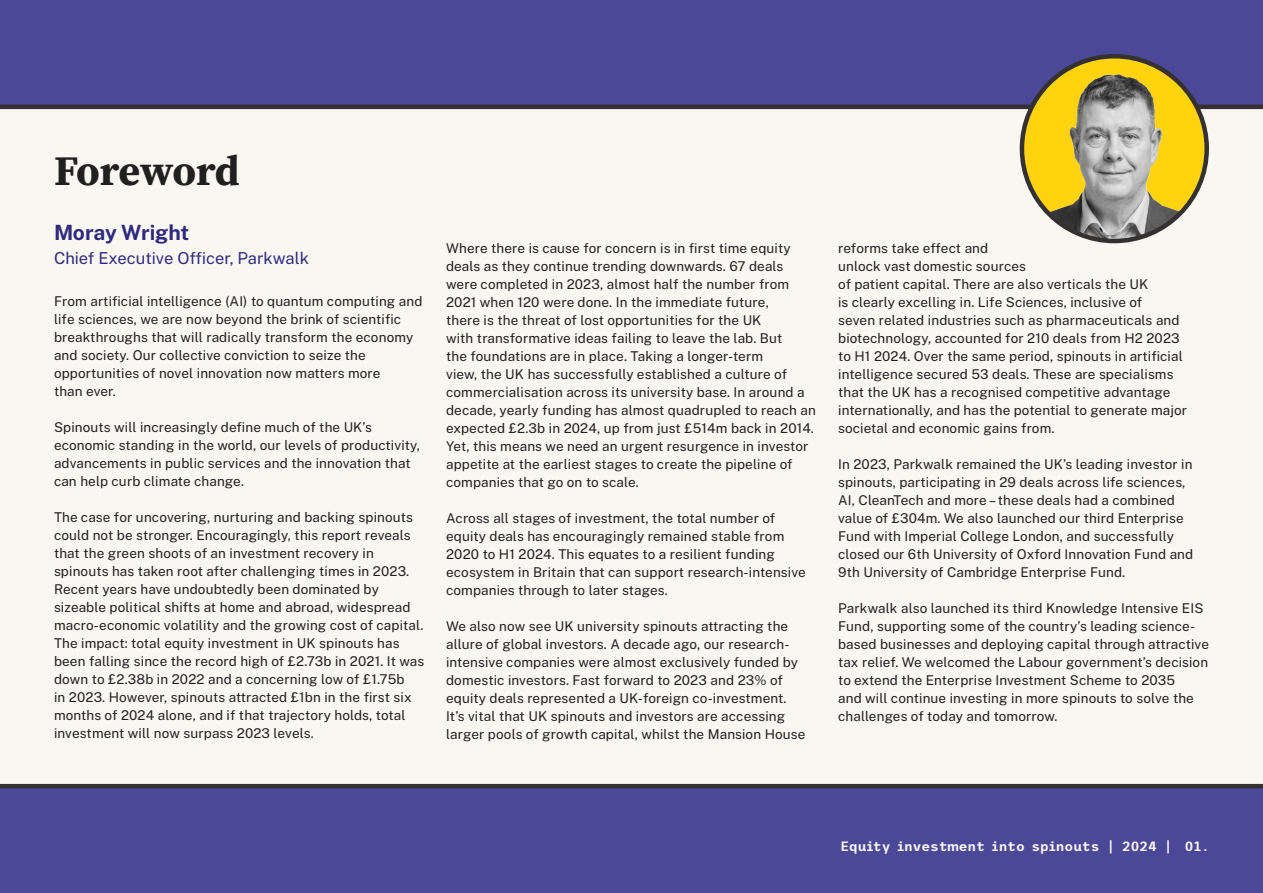
<style>
.page{position:relative;width:1263px;height:893px;background:#4b4897}
.page>*{position:absolute;margin:0;border:0;box-sizing:border-box;transform-origin:0 0}
.t1{font:700 42px "Source Serif Pro";letter-spacing:-.015em;color:#202020}
.t2{font:700 21px "Public Sans";letter-spacing:-.01em;color:#302a7e}
.t3{font:16.5px "Public Sans";color:#302a7e}
.t4{font:13.5px/18px "Public Sans";letter-spacing:.01em;color:#202020}
.t5{font:600 13.5px "Trispace";color:#f9f7f2}
</style>
<div class="page">
<div style="left:0;top:105px;width:1263px;height:683px;background:#f9f7f2"></div>
<img style="left:1022px;top:56px;width:185px;height:185px;border-radius:92px">
<div style="left:1020px;top:54px;width:189px;height:189px;border:4px solid #343230;border-radius:50%"></div>
<h1 class="t1" style="left:54px;top:142px;width:187px">Foreword</h1>
<h2 class="t2" style="left:54px;top:217px;width:137px">Moray Wright</h2>
<p class="t3" style="left:54px;top:247px;width:256px">Chief Executive Officer, Parkwalk</p>
<p class="t4" style="left:54px;top:292px;width:370px">From artificial intelligence (AI) to quantum computing and life sciences, we are now beyond the brink of scientific breakthroughs that will radically transform the economy and society. Our collective conviction to seize the opportunities of novel innovation now matters more<br>than ever.</p>
<p class="t4" style="left:54px;top:418px;width:368px">Spinouts will increasingly define much of the UK’s economic standing in the world, our levels of productivity, advancements in public services and the innovation that can help curb climate change.</p>
<p class="t4" style="left:54px;top:508px;width:372px">The case for uncovering, nurturing and backing spinouts could not be stronger. Encouragingly, this report reveals that the green shoots of an investment recovery in spinouts has taken root after challenging times in 2023.<br>Recent years have undoubtedly been dominated by sizeable political shifts at home and abroad, widespread macro-economic volatility and the growing cost of capital.<br>The impact: total equity investment in UK spinouts has been falling since the record high of £2.73b in 2021. It was down to £2.38b in 2022 and a concerning low of £1.75b<br>in 2023. However, spinouts attracted £1bn in the first six months of 2024 alone, and if that trajectory holds, total investment will now surpass 2023 levels.</p>
<p class="t4" style="left:446px;top:238px;width:371px">Where there is cause for concern is in first time equity deals as they continue trending downwards. 67 deals were completed in 2023, almost half the number from 2021 when 120 were done. In the immediate future,<br>there is the threat of lost opportunities for the UK<br>with transformative ideas failing to leave the lab. But<br>the foundations are in place. Taking a longer-term<br>view, the UK has successfully established a culture of commercialisation across its university base. In around a decade, yearly funding has almost quadrupled to reach an expected £2.3b in 2024, up from just £514m back in 2014.<br>Yet, this means we need an urgent resurgence in investor appetite at the earliest stages to create the pipeline of companies that go on to scale.</p>
<p class="t4" style="left:446px;top:508px;width:361px">Across all stages of investment, the total number of equity deals has encouragingly remained stable from 2020 to H1 2024. This equates to a resilient funding ecosystem in Britain that can support research-intensive companies through to later stages.</p>
<p class="t4" style="left:446px;top:616px;width:361px">We also now see UK university spinouts attracting the allure of global investors. A decade ago, our research&shy;intensive companies were almost exclusively funded by domestic investors. Fast forward to 2023 and 23% of equity deals represented a UK-foreign co-investment.<br>It’s vital that UK spinouts and investors are accessing larger pools of growth capital, whilst the Mansion House</p>
<p class="t4" style="left:838px;top:238px;width:350px">reforms take effect and<br>unlock vast domestic sources<br>of patient capital. There are also verticals the UK<br>is clearly excelling in. Life Sciences, inclusive of<br>seven related industries such as pharmaceuticals and biotechnology, accounted for 210 deals from H2 2023 to H1 2024. Over the same period, spinouts in artificial intelligence secured 53 deals. These are specialisms that the UK has a recognised competitive advantage internationally, and has the potential to generate major societal and economic gains from.</p>
<p class="t4" style="left:838px;top:454px;width:357px">In 2023, Parkwalk remained the UK’s leading investor in spinouts, participating in 29 deals across life sciences, AI, CleanTech and more – these deals had a combined value of £304m. We also launched our third Enterprise Fund with Imperial College London, and successfully closed our 6th University of Oxford Innovation Fund and 9th University of Cambridge Enterprise Fund.</p>
<p class="t4" style="left:838px;top:598px;width:372px">Parkwalk also launched its third Knowledge Intensive EIS Fund, supporting some of the country’s leading science&shy;based businesses and deploying capital through attractive tax relief. We welcomed the Labour government’s decision to extend the Enterprise Investment Scheme to 2035<br>and will continue investing in more spinouts to solve the challenges of today and tomorrow.</p>
<p class="t5" style="left:840px;top:836px;width:370px">Equity investment into spinouts | 2024 | 01.</p>
</div>
